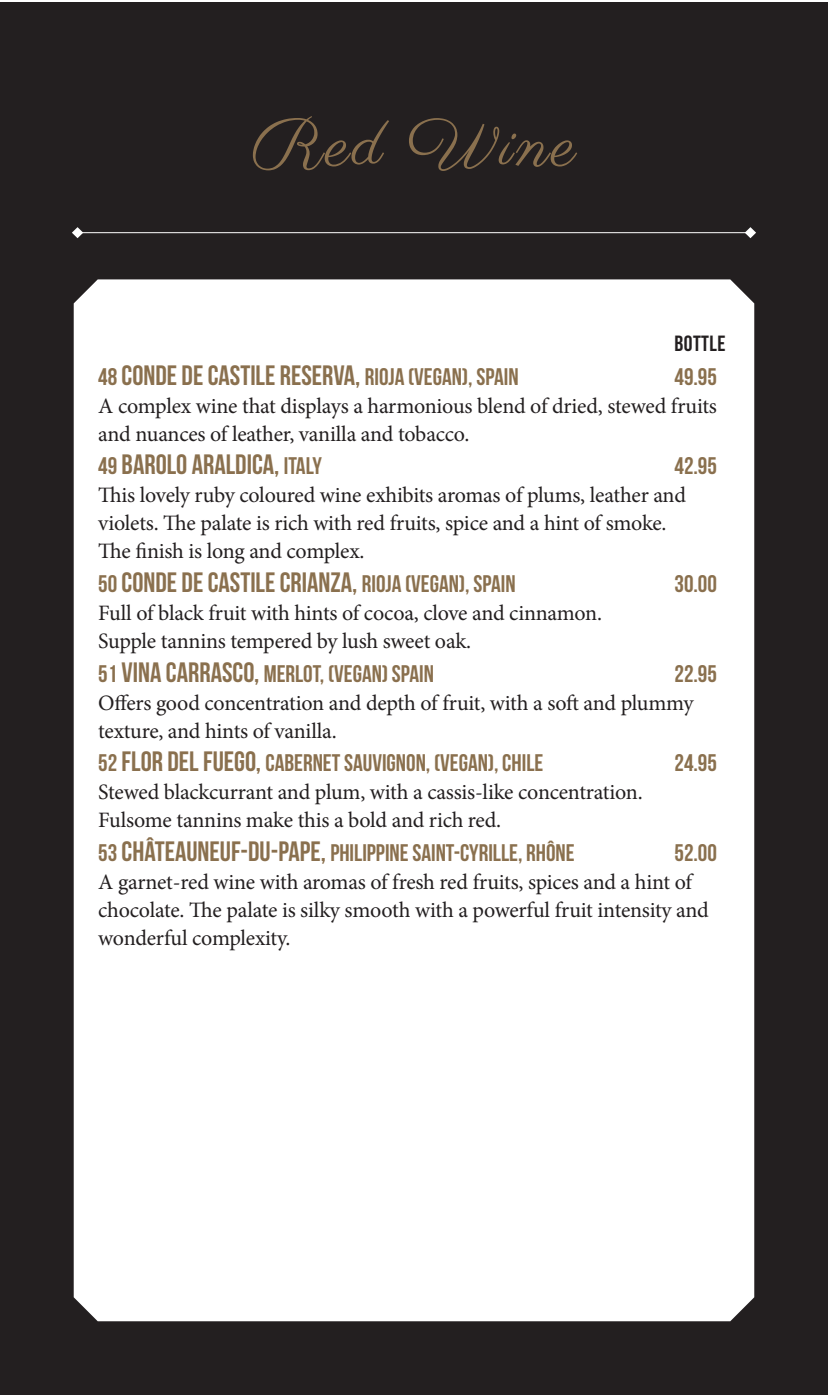
<style>
.page{position:relative;width:828px;height:1395px;background:#fff}
.page>*{position:absolute;margin:0;border:0;box-sizing:border-box;transform-origin:0 0}
.t1{font:68px "Parisienne";letter-spacing:.03em;color:#8a704e}
.t2{font:28px "Bebas Neue";color:#8a704e}
.t3{font:24px "Bebas Neue";color:#8a704e}
.t4{font:22px/28px "Minion Pro";letter-spacing:-.01em;color:#231f20}
.t5{font:22px "Bebas Neue";letter-spacing:.02em;color:#231f20}
.s1{font-size:24px}
.s2{font-size:28px}
</style>
<div class="page">
<div style="left:0;top:2px;width:828px;height:1393px;background:#231f20"></div>
<div style="left:74px;top:279px;width:680px;height:1042px;background:#fff"></div>
<hr style="left:73px;top:232px;width:681px;height:1px;background:#fff">
<svg style="left:72px;top:227px;width:11px;height:11px"></svg>
<svg style="left:745px;top:227px;width:11px;height:11px"></svg>
<h1 class="t1" style="left:252px;top:102px;width:326px">Red Wine</h1>
<p class="t5" style="left:674px;top:331px;width:53px">BOTTLE</p>
<p class="t2" style="left:98px;top:360px;width:422px"><span class="s1">48</span> CONDE DE CASTILE RESERVA, <span class="s1">RIOJA (VEGAN), SPAIN</span></p>
<p class="t3" style="left:674px;top:363px;width:44px">49.95</p>
<p class="t4" style="left:98px;top:392px;width:620px">A complex wine that displays a harmonious blend of dried, stewed fruits and nuances of leather, vanilla and tobacco.</p>
<p class="t2" style="left:98px;top:449px;width:225px"><span class="s1">49</span> BAROLO ARALDICA, <span class="s1">ITALY</span></p>
<p class="t3" style="left:674px;top:453px;width:44px">42.95</p>
<p class="t4" style="left:98px;top:481px;width:589px">This lovely ruby coloured wine exhibits aromas of plums, leather and violets. The palate is rich with red fruits, spice and a hint of smoke.<br>The finish is long and complex.</p>
<p class="t2" style="left:98px;top:567px;width:419px"><span class="s1">50</span> CONDE DE CASTILE CRIANZA, <span class="s1">RIOJA (VEGAN), SPAIN</span></p>
<p class="t3" style="left:674px;top:570px;width:44px">30.00</p>
<p class="t4" style="left:98px;top:599px;width:505px">Full of black fruit with hints of cocoa, clove and cinnamon.<br>Supple tannins tempered by lush sweet oak.</p>
<p class="t3" style="left:98px;top:660px;width:337px">51 <span class="s2">VINA CARRASCO,</span> MERLOT, (VEGAN) SPAIN</p>
<p class="t3" style="left:674px;top:660px;width:44px">22.95</p>
<p class="t4" style="left:98px;top:689px;width:597px">Offers good concentration and depth of fruit, with a soft and plummy texture, and hints of vanilla.</p>
<p class="t3" style="left:98px;top:750px;width:446px">52 <span class="s2">FLOR DEL FUEGO,</span> CABERNET SAUVIGNON, (VEGAN), CHILE</p>
<p class="t3" style="left:674px;top:750px;width:44px">24.95</p>
<p class="t4" style="left:98px;top:778px;width:546px">Stewed blackcurrant and plum, with a cassis-like concentration.<br>Fulsome tannins make this a bold and rich red.</p>
<p class="t3" style="left:98px;top:839px;width:478px">53 <span class="s2">CHÂTEAUNEUF-DU-PAPE,</span> PHILIPPINE SAINT-CYRILLE, RHÔNE</p>
<p class="t3" style="left:674px;top:839px;width:44px">52.00</p>
<p class="t4" style="left:98px;top:868px;width:612px">A garnet-red wine with aromas of fresh red fruits, spices and a hint of chocolate. The palate is silky smooth with a powerful fruit intensity and wonderful complexity.</p>
</div>
